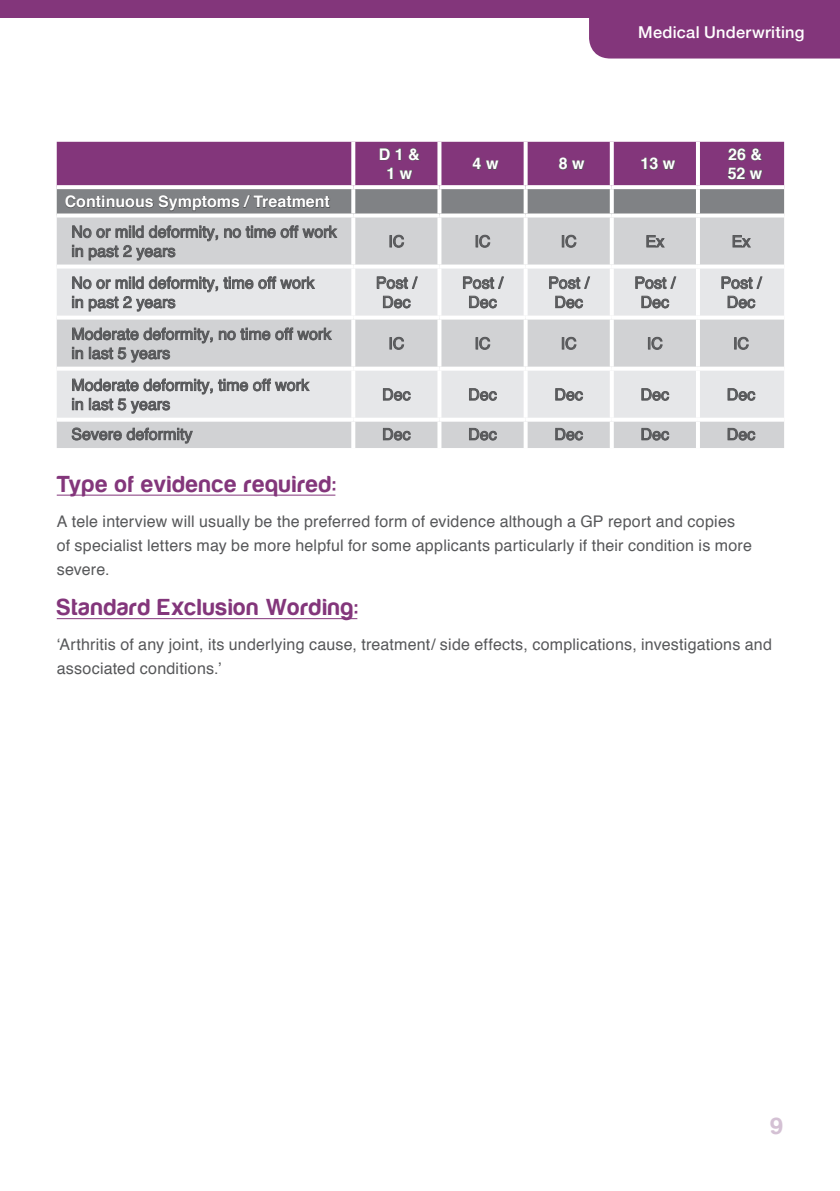
<style>
.page{position:relative;width:840px;height:1191px;background:#fff}
.page>*{position:absolute;margin:0;border:0;box-sizing:border-box;transform-origin:0 0}
.t1{font:24px "Harabara";letter-spacing:.055em;color:#83367b}
.t2{font:24px "Harabara";color:#d4c1d4}
.t3{font:500 16.4px "Helvetica Neue";letter-spacing:.015em;color:#fff}
.t4{font:16px/19.2px "Helvetica";letter-spacing:.005em;color:#57585a}
.t5{font:700 16px/19.2px "Helvetica";color:#fff;text-align:center}
</style>
<div class="page">
<div style="left:0;top:0;width:839px;height:18px;background:#83367b"></div>
<div style="left:589px;top:18px;width:250px;height:41px;background:#83367b"></div>
<hr style="left:57px;top:494px;width:278px;height:1px;background:#83367b">
<hr style="left:57px;top:618px;width:300px;height:1px;background:#83367b">
<div style="left:57px;top:217px;width:726px;height:231px;background:#d1d2d4"></div>
<svg style="left:57px;top:268px;width:726px;height:150px;background:#dedfe1"></svg>
<svg style="left:351px;top:217px;width:4px;height:47px"></svg>
<svg style="left:437px;top:217px;width:4px;height:47px"></svg>
<svg style="left:523px;top:217px;width:4px;height:47px"></svg>
<svg style="left:609px;top:217px;width:4px;height:47px"></svg>
<svg style="left:695px;top:217px;width:4px;height:47px"></svg>
<svg style="left:57px;top:264px;width:296px;height:4px"></svg>
<svg style="left:353px;top:264px;width:86px;height:4px"></svg>
<hr style="left:351px;top:268px;width:4px;height:47px;background:#fff">
<svg style="left:439px;top:264px;width:86px;height:4px"></svg>
<hr style="left:437px;top:268px;width:4px;height:47px;background:#fff">
<svg style="left:525px;top:264px;width:86px;height:4px"></svg>
<svg style="left:523px;top:268px;width:4px;height:47px"></svg>
<svg style="left:611px;top:264px;width:86px;height:4px"></svg>
<svg style="left:609px;top:268px;width:4px;height:47px"></svg>
<svg style="left:697px;top:264px;width:86px;height:4px"></svg>
<svg style="left:695px;top:268px;width:4px;height:47px"></svg>
<svg style="left:57px;top:315px;width:296px;height:4px"></svg>
<svg style="left:353px;top:315px;width:86px;height:4px"></svg>
<svg style="left:351px;top:319px;width:4px;height:48px"></svg>
<svg style="left:439px;top:315px;width:86px;height:4px"></svg>
<svg style="left:437px;top:319px;width:4px;height:48px"></svg>
<svg style="left:525px;top:315px;width:86px;height:4px"></svg>
<svg style="left:523px;top:319px;width:4px;height:48px"></svg>
<svg style="left:611px;top:315px;width:86px;height:4px"></svg>
<svg style="left:609px;top:319px;width:4px;height:48px"></svg>
<svg style="left:697px;top:315px;width:86px;height:4px"></svg>
<svg style="left:695px;top:319px;width:4px;height:48px"></svg>
<hr style="left:57px;top:367px;width:296px;height:4px;background:#fff">
<hr style="left:353px;top:367px;width:86px;height:4px;background:#fff">
<hr style="left:351px;top:371px;width:4px;height:47px;background:#fff">
<hr style="left:439px;top:367px;width:86px;height:4px;background:#fff">
<hr style="left:437px;top:371px;width:4px;height:47px;background:#fff">
<hr style="left:525px;top:367px;width:86px;height:4px;background:#fff">
<svg style="left:523px;top:371px;width:4px;height:47px"></svg>
<hr style="left:611px;top:367px;width:86px;height:4px;background:#fff">
<svg style="left:609px;top:371px;width:4px;height:47px"></svg>
<hr style="left:697px;top:367px;width:86px;height:4px;background:#fff">
<svg style="left:695px;top:371px;width:4px;height:47px"></svg>
<svg style="left:57px;top:418px;width:296px;height:4px"></svg>
<svg style="left:353px;top:418px;width:86px;height:4px"></svg>
<svg style="left:351px;top:422px;width:4px;height:26px"></svg>
<svg style="left:439px;top:418px;width:86px;height:4px"></svg>
<svg style="left:437px;top:422px;width:4px;height:26px"></svg>
<svg style="left:525px;top:418px;width:86px;height:4px"></svg>
<svg style="left:523px;top:422px;width:4px;height:26px"></svg>
<svg style="left:611px;top:418px;width:86px;height:4px"></svg>
<svg style="left:609px;top:422px;width:4px;height:26px"></svg>
<svg style="left:697px;top:418px;width:86px;height:4px"></svg>
<svg style="left:695px;top:422px;width:4px;height:26px"></svg>
<svg style="left:57px;top:142px;width:726px;height:73px;background:#8c6289"></svg>
<svg style="left:72px;top:225px;width:265px;height:36px;background:#b8b9bb"></svg>
<svg style="left:390px;top:234px;width:14px;height:14px"></svg>
<svg style="left:476px;top:234px;width:14px;height:14px"></svg>
<svg style="left:562px;top:234px;width:14px;height:14px"></svg>
<svg style="left:645px;top:234px;width:19px;height:14px"></svg>
<svg style="left:731px;top:234px;width:19px;height:14px"></svg>
<svg style="left:72px;top:276px;width:243px;height:36px;background:#c8c9cb"></svg>
<svg style="left:376px;top:276px;width:42px;height:33px"></svg>
<svg style="left:462px;top:276px;width:42px;height:33px"></svg>
<svg style="left:548px;top:276px;width:42px;height:33px"></svg>
<svg style="left:634px;top:276px;width:42px;height:33px"></svg>
<svg style="left:720px;top:276px;width:42px;height:33px"></svg>
<svg style="left:71px;top:327px;width:261px;height:36px;background:#b8b9bb"></svg>
<svg style="left:390px;top:336px;width:14px;height:14px"></svg>
<svg style="left:476px;top:336px;width:14px;height:14px"></svg>
<svg style="left:562px;top:336px;width:14px;height:14px"></svg>
<svg style="left:648px;top:336px;width:14px;height:14px"></svg>
<svg style="left:734px;top:336px;width:14px;height:14px"></svg>
<svg style="left:71px;top:378px;width:239px;height:36px;background:#c7c8ca"></svg>
<svg style="left:382px;top:388px;width:29px;height:13px"></svg>
<svg style="left:468px;top:388px;width:29px;height:13px"></svg>
<svg style="left:554px;top:388px;width:29px;height:13px"></svg>
<svg style="left:640px;top:388px;width:29px;height:13px"></svg>
<svg style="left:726px;top:388px;width:29px;height:13px"></svg>
<svg style="left:71px;top:427px;width:122px;height:17px;background:#a9aaac"></svg>
<svg style="left:382px;top:427px;width:29px;height:14px"></svg>
<svg style="left:468px;top:427px;width:29px;height:14px"></svg>
<svg style="left:554px;top:427px;width:29px;height:14px"></svg>
<svg style="left:640px;top:427px;width:29px;height:14px"></svg>
<svg style="left:726px;top:427px;width:29px;height:14px"></svg>
<p class="t3" style="left:638px;top:19px;width:168px">Medical Underwriting</p>
<p class="t5" style="left:378px;top:145px;width:42px">D 1 &amp;<br>1 w</p>
<p class="t5" style="left:472px;top:154px;width:27px">4 w</p>
<p class="t5" style="left:558px;top:154px;width:27px">8 w</p>
<p class="t5" style="left:640px;top:154px;width:36px">13 w</p>
<p class="t5" style="left:727px;top:145px;width:36px;text-align:left">26 &amp;<br>52 w</p>
<p class="t5" style="left:65px;top:192px;width:266px">Continuous Symptoms / Treatment</p>
<p class="t4" style="left:71px;top:222px;width:266px">No or mild deformity, no time off work in past 2 years</p>
<p class="t4" style="left:388px;top:231px;width:17px">IC</p>
<p class="t4" style="left:474px;top:231px;width:17px">IC</p>
<p class="t4" style="left:560px;top:231px;width:17px">IC</p>
<p class="t4" style="left:645px;top:231px;width:20px">Ex</p>
<p class="t4" style="left:731px;top:231px;width:20px">Ex</p>
<p class="t4" style="left:71px;top:273px;width:244px">No or mild deformity, time off work in past 2 years</p>
<p class="t4" style="left:375px;top:273px;width:42px;text-align:center">Post /<br>Dec</p>
<p class="t4" style="left:462px;top:273px;width:42px;text-align:center">Post /<br>Dec</p>
<p class="t4" style="left:548px;top:273px;width:42px;text-align:center">Post /<br>Dec</p>
<p class="t4" style="left:634px;top:273px;width:42px;text-align:center">Post /<br>Dec</p>
<p class="t4" style="left:720px;top:273px;width:42px;text-align:center">Post /<br>Dec</p>
<p class="t4" style="left:71px;top:324px;width:261px">Moderate deformity, no time off work in last 5 years</p>
<p class="t4" style="left:388px;top:333px;width:17px">IC</p>
<p class="t4" style="left:474px;top:333px;width:17px">IC</p>
<p class="t4" style="left:560px;top:333px;width:17px">IC</p>
<p class="t4" style="left:646px;top:333px;width:17px">IC</p>
<p class="t4" style="left:732px;top:333px;width:17px">IC</p>
<p class="t4" style="left:71px;top:375px;width:239px">Moderate deformity, time off work in last 5 years</p>
<p class="t4" style="left:382px;top:384px;width:30px">Dec</p>
<p class="t4" style="left:468px;top:384px;width:30px">Dec</p>
<p class="t4" style="left:554px;top:384px;width:30px">Dec</p>
<p class="t4" style="left:640px;top:384px;width:30px">Dec</p>
<p class="t4" style="left:726px;top:384px;width:30px">Dec</p>
<p class="t4" style="left:71px;top:424px;width:122px">Severe deformity</p>
<p class="t4" style="left:382px;top:424px;width:30px">Dec</p>
<p class="t4" style="left:468px;top:424px;width:30px">Dec</p>
<p class="t4" style="left:554px;top:424px;width:30px">Dec</p>
<p class="t4" style="left:640px;top:424px;width:30px">Dec</p>
<p class="t4" style="left:726px;top:424px;width:30px">Dec</p>
<h1 class="t1" style="left:57px;top:471px;width:280px">Type of evidence required:</h1>
<p class="t4" style="left:57px;top:509px;width:696px;line-height:24px">A tele interview will usually be the preferred form of evidence although a GP report and copies of specialist letters may be more helpful for some applicants particularly if their condition is more severe.</p>
<h1 class="t1" style="left:57px;top:594px;width:302px">Standard Exclusion Wording:</h1>
<p class="t4" style="left:57px;top:632px;width:716px;line-height:24px">‘Arthritis of any joint, its underlying cause, treatment/ side effects, complications, investigations and associated conditions.’</p>
<h1 class="t2" style="left:770px;top:1113px;width:14px">9</h1>
</div>
